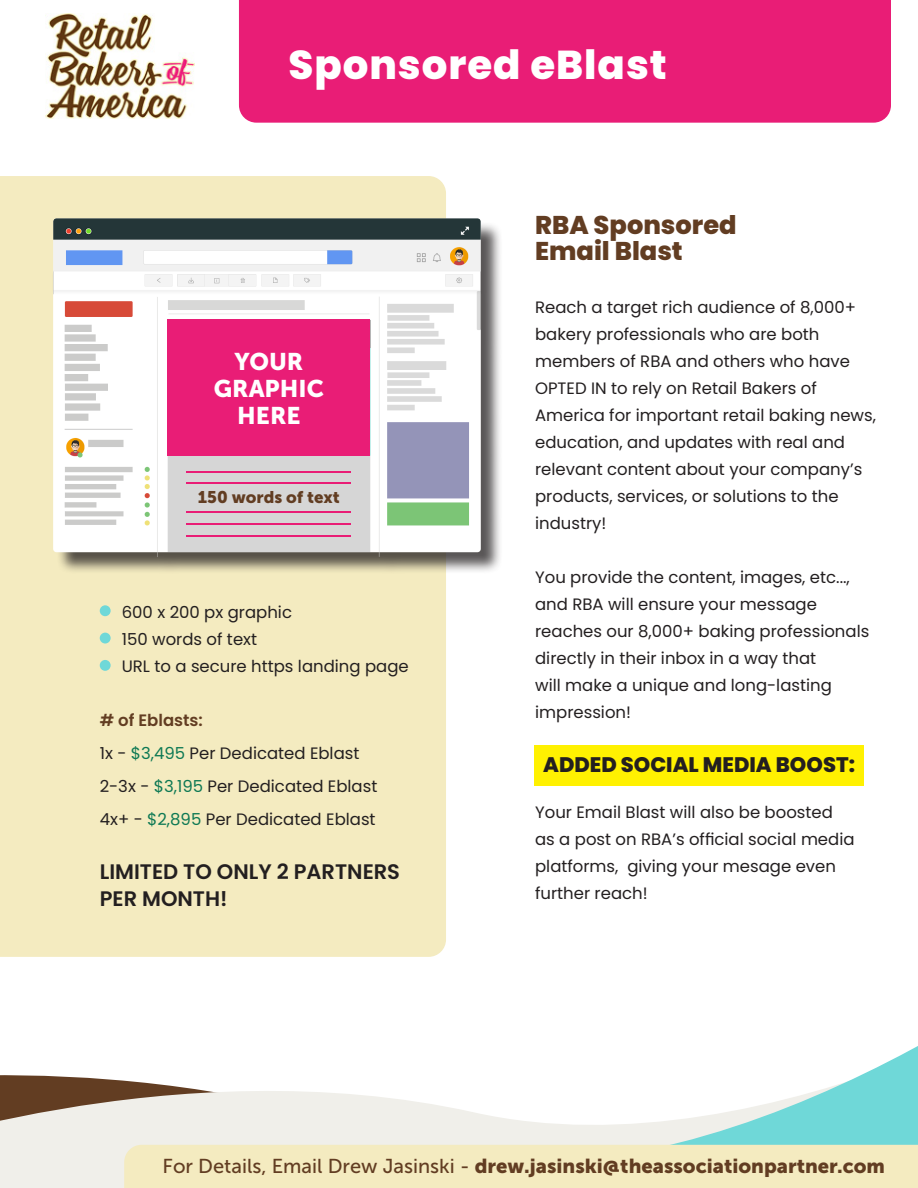
<style>
.page{position:relative;width:918px;height:1188px;background:#fff}
.page>*{position:absolute;margin:0;border:0;box-sizing:border-box;transform-origin:0 0}
.t1{font:800 40.2px "Poppins";letter-spacing:.025em;color:#fff}
.t2{font:800 25.65px "Poppins";color:#623d22}
.t3{font:24px "Museo Sans 900";color:#fff}
.t4{font:600 21px "Poppins";color:#231f20}
.t5{font:800 21px "Poppins";color:#231f20}
.t6{font:20.1px "Museo Sans 900";color:#623d22}
.t7{font:16.8px "Museo Sans 900";color:#623d22}
.t8{font:16.5px/27px "Poppins";color:#231f20}
.t9{font:600 16.5px "Poppins";color:#623d22}
.s1{color:#0e7954}
.s2{font-family:"Museo Sans 500"}
</style>
<div class="page">
<div style="left:534px;top:745px;width:330px;height:41px;background:#fff101"></div>
<img style="left:45px;top:13px;width:150px;height:106px">
<svg style="left:0;top:1046px;width:918px;height:142px"></svg>
<div style="left:239px;top:0;width:652px;height:123px;background:#e91d76"></div>
<div style="left:0;top:176px;width:446px;height:781px;background:#f4ebc0"></div>
<div style="left:124px;top:1145px;width:794px;height:43px;background:#f4ebc0"></div>
<img style="left:0;top:177px;width:500px;height:454px">
<div style="left:168px;top:320px;width:202px;height:136px;background:#e91d76"></div>
<div style="left:171px;top:464px;width:192px;height:71px;background:#d6d6d6"></div>
<hr style="left:187px;top:471px;width:164px;height:2px;background:#e91d76">
<hr style="left:187px;top:482px;width:164px;height:1px;background:#e91d76">
<hr style="left:187px;top:523px;width:164px;height:2px;background:#e91d76">
<hr style="left:187px;top:512px;width:164px;height:1px;background:#e91d76">
<hr style="left:187px;top:535px;width:164px;height:2px;background:#e91d76">
<div style="left:100px;top:605px;width:11px;height:11px;background:#6fd8d8;border-radius:50%"></div>
<div style="left:100px;top:633px;width:11px;height:11px;background:#6fd8d8;border-radius:50%"></div>
<div style="left:100px;top:660px;width:11px;height:11px;background:#6fd8d8;border-radius:50%"></div>
<p class="t1" style="left:288px;top:41px;width:380px">Sponsored eBlast</p>
<p class="t3" style="left:234px;top:348px;width:70px">YOUR</p>
<p class="t3" style="left:214px;top:375px;width:112px">GRAPHIC</p>
<p class="t3" style="left:237px;top:402px;width:65px">HERE</p>
<p class="t7" style="left:198px;top:487px;width:143px">150 words of text</p>
<p class="t8" style="left:122px;top:598px;width:172px">600 x 200 px graphic</p>
<p class="t8" style="left:122px;top:625px;width:137px">150 words of text</p>
<p class="t8" style="left:122px;top:652px;width:288px">URL to a secure https landing page</p>
<p class="t9" style="left:100px;top:710px;width:105px"># of Eblasts:</p>
<p class="t8" style="left:100px;top:739px;width:261px">1x - <span class="s1">$3,495</span> Per Dedicated Eblast</p>
<p class="t8" style="left:100px;top:772px;width:279px">2-3x - <span class="s1">$3,195</span> Per Dedicated Eblast</p>
<p class="t8" style="left:100px;top:805px;width:277px">4x+ - <span class="s1">$2,895</span> Per Dedicated Eblast</p>
<p class="t4" style="left:100px;top:859px;width:302px">LIMITED TO ONLY 2 PARTNERS</p>
<p class="t4" style="left:100px;top:886px;width:129px">PER MONTH!</p>
<p class="t2" style="left:535px;top:210px;width:203px">RBA Sponsored</p>
<p class="t2" style="left:535px;top:236px;width:149px">Email Blast</p>
<p class="t8" style="left:535px;top:293px;width:342px">Reach a target rich audience of 8,000+ bakery professionals who are both members of RBA and others who have OPTED IN to rely on Retail Bakers of America for important retail baking news, education, and updates with real and relevant content about your company’s</p>
<p class="t8" style="left:535px;top:482px;width:305px">products, services, or solutions to the industry!</p>
<p class="t8" style="left:535px;top:563px;width:336px">You provide the content, images, etc..., and RBA will ensure your message reaches our 8,000+ baking professionals directly in their inbox in a way that<br>will make a unique and long-lasting impression!</p>
<p class="t5" style="left:543px;top:752px;width:313px">ADDED SOCIAL MEDIA BOOST:</p>
<p class="t8" style="left:535px;top:799px;width:321px">Your Email Blast will also be boosted as a post on RBA’s official social media platforms, giving your mesage even further reach!</p>
<p class="t6" style="left:163px;top:1155px;width:724px"><span class="s2">For Details, Email Drew Jasinski -</span> drew.jasinski@theassociationpartner.com</p>
</div>
